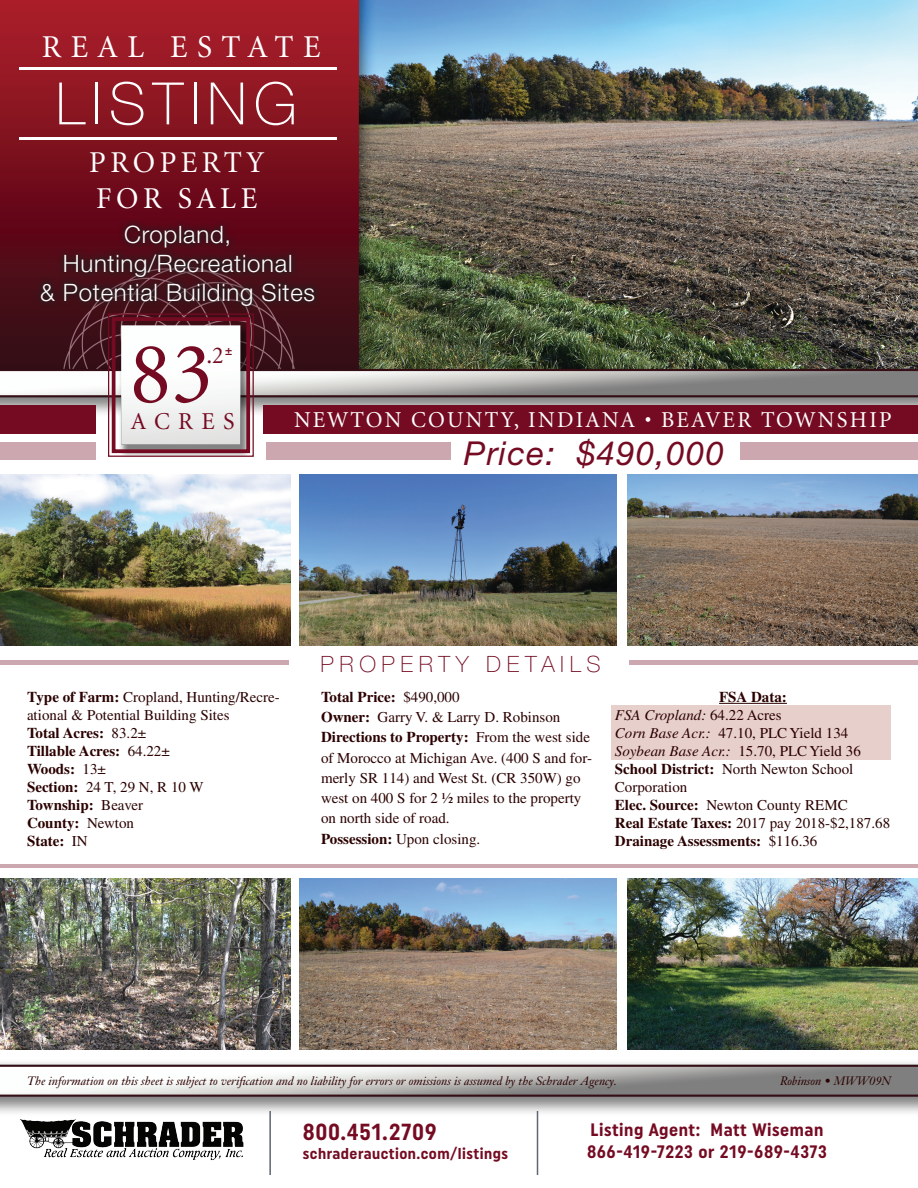
<style>
.page{position:relative;width:918px;height:1188px;background:#fff}
.page>*{position:absolute;margin:0;border:0;box-sizing:border-box;transform-origin:0 0}
.t1{font:87px "Atlantix S Si";color:#750b22}
.t2{font:100 58.5px "Helvetica Neue";letter-spacing:.12em;color:#fff}
.t3{font:italic 33px "Helvetica Neue";letter-spacing:.04em;color:#750b22}
.t4{font:31.5px "Atlantix S Si";letter-spacing:.3em;color:#fff}
.t5{font:30px/36px "Atlantix S Si";letter-spacing:.15em;color:#fff}
.t6{font:300 24px/28.8px "Helvetica Neue";letter-spacing:.03em;color:#fff;text-align:center}
.t7{font:24px "Atlantix S Si";letter-spacing:.35em;color:#750b22}
.t8{font:700 23.25px "Uniform Condensed";letter-spacing:.03em;color:#750b22}
.t9{font:22.5px "Atlantix S Si";letter-spacing:.1em;color:#fff}
.t10{font:100 22.5px "Helvetica Neue";letter-spacing:.25em;color:#750b22}
.t11{font:700 18px/22.5px "Uniform Condensed";letter-spacing:.03em;color:#750b22}
.t12{font:700 15.75px "Uniform Condensed";letter-spacing:.03em;color:#750b22}
.t13{font:15px/18px "Times";color:#2b0000}
.t14{font:italic 12px "Janson Text";color:#2b0000}
.t15{font:700 12px "Myriad Pro";color:#750b22}
.s1{font-weight:700}
.s2{font-style:italic}
</style>
<div class="page">
<img style="left:0;top:0;width:918px;height:1175px">
<img style="left:20px;top:1117px;width:225px;height:48px">
<hr style="left:269px;top:1111px;width:2px;height:64px;background:#5e6573">
<hr style="left:537px;top:1111px;width:1px;height:64px;background:#5e6573">
<div style="left:264px;top:405px;width:654px;height:28px;background:#750b22"></div>
<div style="left:612px;top:705px;width:279px;height:55px;background:#e7cfcc"></div>
<hr style="left:19px;top:68px;width:318px;height:2px;background:#fff">
<hr style="left:19px;top:137px;width:318px;height:3px;background:#fff">
<hr style="left:719px;top:703px;width:68px;height:1px;background:#2b0000">
<svg style="left:107px;top:313px;width:147px;height:144px"></svg>
<div style="left:112px;top:317px;width:138px;height:136px;border:4px solid #750b22"></div>
<div style="left:0;top:405px;width:95px;height:28px;background:#750b22"></div>
<div style="left:0;top:443px;width:95px;height:17px;background:#cda7b0"></div>
<div style="left:266px;top:443px;width:184px;height:17px;background:#cda7b0"></div>
<hr style="left:0;top:864px;width:918px;height:4px;background:#cda7b0">
<hr style="left:0;top:660px;width:289px;height:4px;background:#cda7b0">
<hr style="left:629px;top:660px;width:289px;height:4px;background:#cda7b0">
<div style="left:741px;top:443px;width:177px;height:17px;background:#cda7b0"></div>
<img style="left:0;top:474px;width:290px;height:171px">
<img style="left:0;top:878px;width:290px;height:172px">
<img style="left:300px;top:474px;width:317px;height:171px">
<img style="left:300px;top:878px;width:317px;height:172px">
<img style="left:628px;top:474px;width:290px;height:171px">
<img style="left:628px;top:878px;width:290px;height:172px">
<div style="left:33px;top:217px;width:289px;height:96px;background:#231f20;opacity:.93"></div>
<h3 class="t4" style="left:42px;top:31px;width:280px">REAL ESTATE</h3>
<h2 class="t2" style="left:56px;top:71px;width:243px">LISTING</h2>
<h3 class="t5" style="left:89px;top:146px;width:177px">PROPERTY<br>FOR SALE</h3>
<h3 class="t6" style="left:40px;top:220px;width:276px">Cropland,<br>Hunting/Recreational<br>&amp; Potential Building Sites</h3>
<h1 class="t1" style="left:130px;top:331px;width:85px">83</h1>
<h3 class="t7" style="left:131px;top:409px;width:105px">ACRES</h3>
<h3 class="t7" style="left:206px;top:343px;width:19px">.2</h3>
<p class="t15" style="left:225px;top:343px;width:9px">±</p>
<h3 class="t9" style="left:294px;top:408px;width:599px">NEWTON COUNTY, INDIANA • BEAVER TOWNSHIP</h3>
<h3 class="t3" style="left:464px;top:433px;width:262px">Price: $490,000</h3>
<h3 class="t10" style="left:321px;top:652px;width:282px">PROPERTY DETAILS</h3>
<p class="t13" style="left:27px;top:688px;width:254px"><span class="s1">Type of Farm:</span> Cropland, Hunting/Recre&shy;ational &amp; Potential Building Sites<br><span class="s1">Total Acres:</span> 83.2±<br><span class="s1">Tillable Acres:</span> 64.22±<br><span class="s1">Woods:</span> 13±<br><span class="s1">Section:</span> 24 T, 29 N, R 10 W<br><span class="s1">Township:</span> Beaver<br><span class="s1">County:</span> Newton<br><span class="s1">State:</span> IN</p>
<p class="t13" style="left:321px;top:687px;width:273px;line-height:20.2px"><span class="s1">Total Price:</span> $490,000<br><span class="s1">Owner:</span> Garry V. &amp; Larry D. Robinson <span class="s1">Directions to Property:</span> From the west side of Morocco at Michigan Ave. (400 S and for&shy;merly SR 114) and West St. (CR 350W) go west on 400 S for 2 ½ miles to the property on north side of road.<br><span class="s1">Possession:</span> Upon closing.</p>
<p class="t13" style="left:615px;top:688px;width:277px;text-indent:104px"><span class="s1">FSA Data:<br></span><span class="s2">FSA Cropland:</span> 64.22 Acres<br><span class="s2">Corn Base Acr.:</span> 47.10, PLC Yield 134<br><span class="s2">Soybean Base Acr.:</span> 15.70, PLC Yield 36<br><span class="s1">School District:</span> North Newton School<br>Corporation<br><span class="s1">Elec. Source:</span> Newton County REMC<br><span class="s1">Real Estate Taxes:</span> 2017 pay 2018-$2,187.68<br><span class="s1">Drainage Assessments:</span> $116.36</p>
<p class="t14" style="left:27px;top:1073px;width:591px">The information on this sheet is subject to verification and no liability for errors or omissions is assumed by the Schrader Agency.</p>
<p class="t14" style="left:780px;top:1073px;width:112px">Robinson • MWW09N</p>
<h3 class="t8" style="left:303px;top:1118px;width:135px">800.451.2709</h3>
<p class="t12" style="left:303px;top:1145px;width:207px">schraderauction.com/listings</p>
<p class="t11" style="left:587px;top:1118px;width:241px">Listing Agent: Matt Wiseman<br>866-419-7223 or 219-689-4373</p>
</div>
